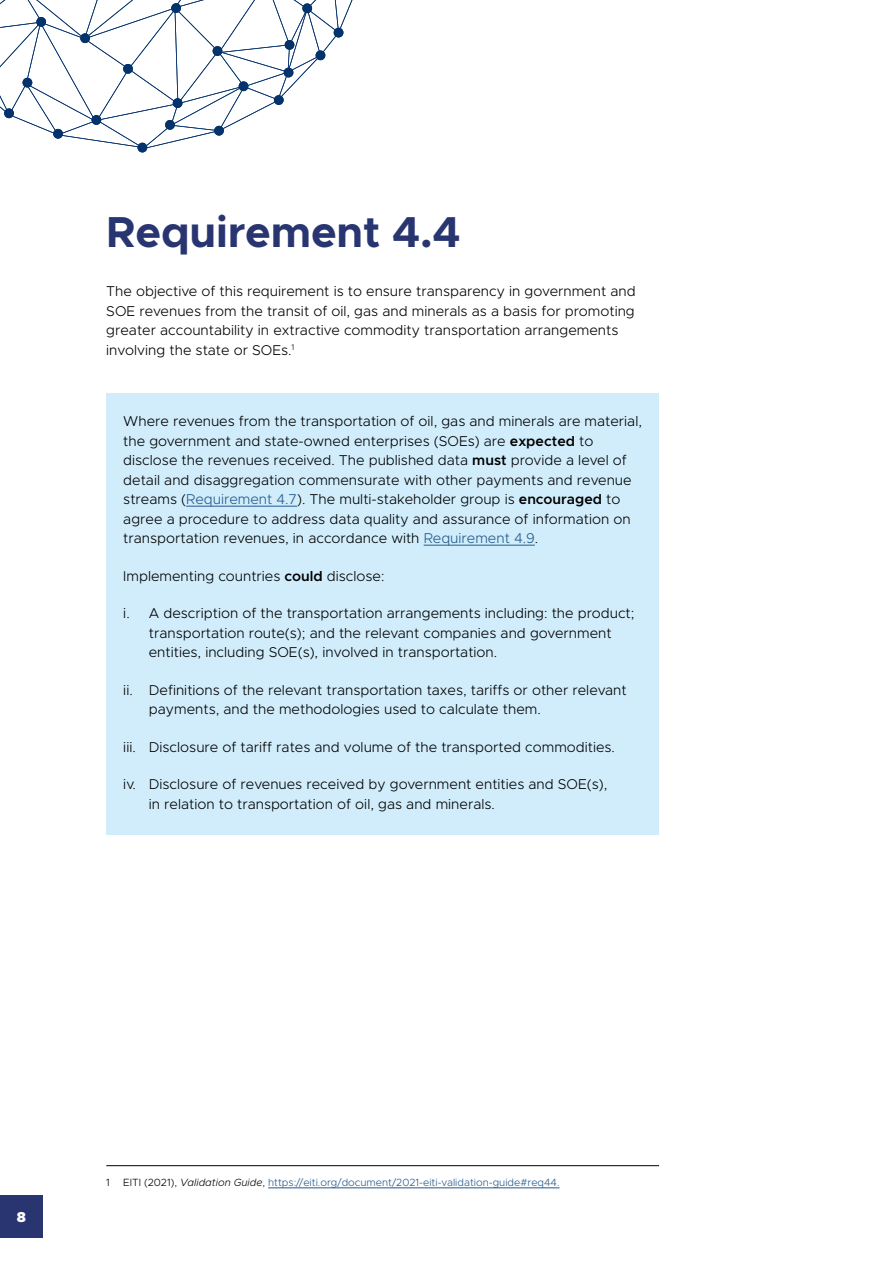
<style>
.page{position:relative;width:893px;height:1263px;background:#fff}
.page>*{position:absolute;margin:0;border:0;box-sizing:border-box;transform-origin:0 0}
.t1{font:700 43.5px "Metropolis";letter-spacing:-.005em;color:#283571}
.t2{font:900 14.4px "Metropolis";color:#fff}
.t3{font:300 14.25px/19.5px "Metropolis";color:#000}
.t4{font:300 10.5px "Metropolis";color:#235a8d}
.t5{font:300 10.5px "Metropolis";color:#000}
.s1{font-weight:600}
.s2{color:#235a8d}
.s3{color:#000}
.s4{font-style:italic;color:#000}
</style>
<div class="page">
<div style="left:106px;top:394px;width:553px;height:441px;background:#d1edfb"></div>
<div style="left:0;top:1195px;width:43px;height:42px;background:#283571"></div>
<hr style="left:186px;top:506px;width:111px;height:1px;background:#235a8d">
<hr style="left:424px;top:545px;width:111px;height:1px;background:#235a8d">
<hr style="left:106px;top:1165px;width:553px;height:1px;background:#000">
<hr style="left:268px;top:1187px;width:292px;height:1px;background:#235a8d">
<div style="left:137px;top:143px;width:10px;height:9px;background:#04336c;border-radius:50%"></div>
<svg style="left:0;top:0;width:353px;height:149px"></svg>
<h1 class="t1" style="left:106px;top:205px;width:356px">Requirement 4.4</h1>
<p class="t3" style="left:106px;top:282px;width:531px">The objective of this requirement is to ensure transparency in government and SOE revenues from the transit of oil, gas and minerals as a basis for promoting greater accountability in extractive commodity transportation arrangements involving the state or SOEs.<sup>1</sup></p>
<p class="t3" style="left:123px;top:412px;width:520px">Where revenues from the transportation of oil, gas and minerals are material, the government and state-owned enterprises (SOEs) are <span class="s1">expected</span> to disclose the revenues received. The published data <span class="s1">must</span> provide a level of detail and disaggregation commensurate with other payments and revenue streams (<span class="s2">Requirement 4.7</span>). The multi-stakeholder group is <span class="s1">encouraged</span> to agree a procedure to address data quality and assurance of information on transportation revenues, in accordance with <span class="s2">Requirement 4.9</span>.</p>
<p class="t3" style="left:123px;top:566px;width:263px">Implementing countries <span class="s1">could</span> disclose:</p>
<p class="t3" style="left:149px;top:603px;width:487px;text-indent:-26px">i. A description of the transportation arrangements including: the product; transportation route(s); and the relevant companies and government entities, including SOE(s), involved in transportation.</p>
<p class="t3" style="left:149px;top:680px;width:479px;text-indent:-26px">ii. Definitions of the relevant transportation taxes, tariffs or other relevant payments, and the methodologies used to calculate them.</p>
<p class="t3" style="left:123px;top:737px;width:493px">iii. Disclosure of tariff rates and volume of the transported commodities.</p>
<p class="t3" style="left:149px;top:774px;width:460px;text-indent:-26px">iv. Disclosure of revenues received by government entities and SOE(s), in relation to transportation of oil, gas and minerals.</p>
<p class="t2" style="left:17px;top:1208px;width:11px">8</p>
<p class="t5" style="left:106px;top:1176px;width:5px">1</p>
<p class="t4" style="left:123px;top:1176px;width:438px"><span class="s3">EITI (2021),</span> <span class="s4">Validation Guide</span><span class="s3">,</span> https://eiti.org/document/2021-eiti-validation-guide#req44.</p>
</div>
